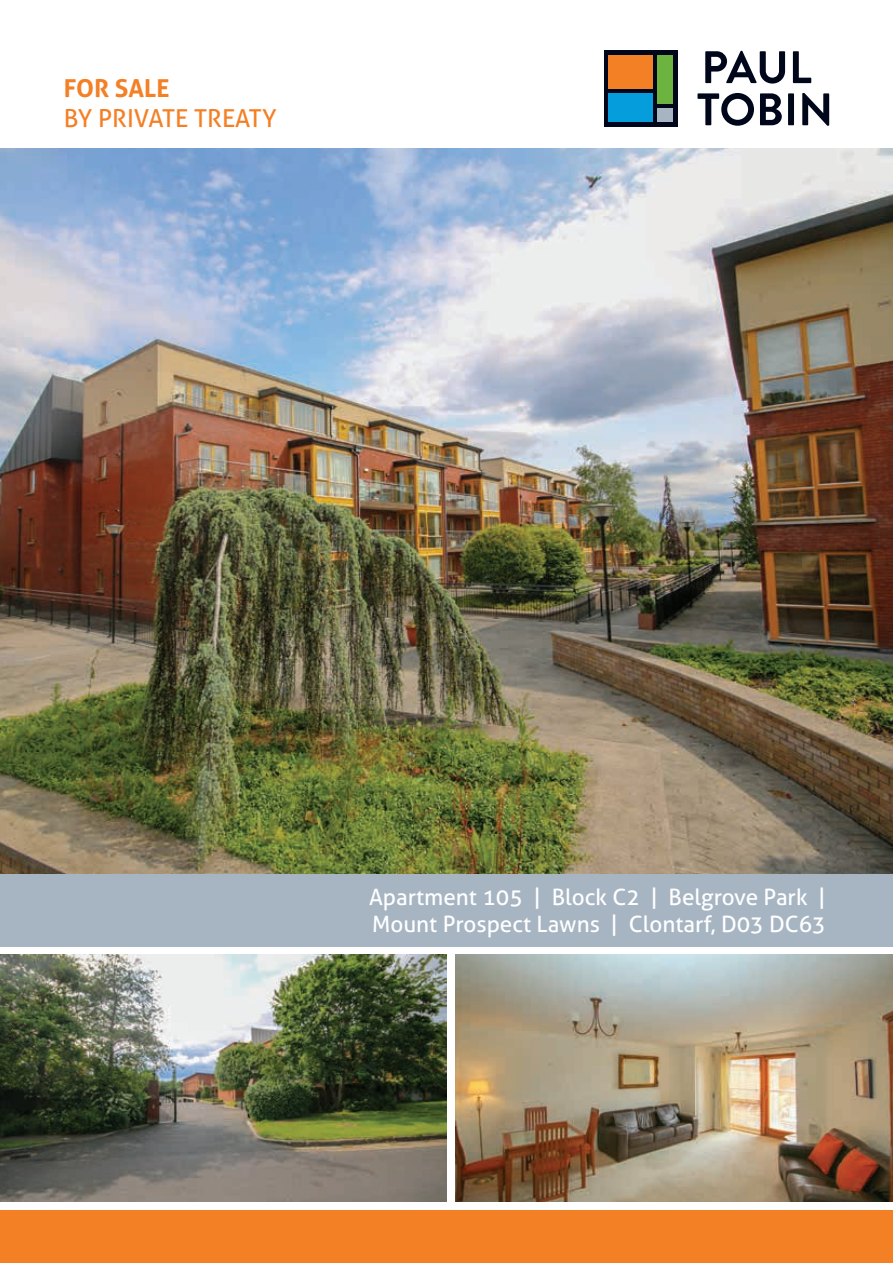
<style>
.page{position:relative;width:893px;height:1263px;background:#fff}
.page>*{position:absolute;margin:0;border:0;box-sizing:border-box;transform-origin:0 0}
.t1{font:24.75px "Aller";color:#f48026}
.t2{font:700 24.75px "Aller";color:#f48026}
.t3{font:22.5px/27px "Aller";color:#fff}
</style>
<div class="page">
<img style="left:0;top:149px;width:893px;height:725px">
<div style="left:0;top:1211px;width:893px;height:52px;background:#f48026"></div>
<div style="left:0;top:874px;width:893px;height:73px;background:#a7b5c3"></div>
<img style="left:455px;top:955px;width:438px;height:247px">
<img style="left:0;top:955px;width:446px;height:247px">
<svg style="left:705px;top:51px;width:80px;height:33px"></svg>
<svg style="left:793px;top:51px;width:18px;height:32px"></svg>
<svg style="left:697px;top:93px;width:57px;height:33px"></svg>
<svg style="left:760px;top:93px;width:22px;height:32px"></svg>
<div style="left:788px;top:93px;width:6px;height:32px;background:#01071a"></div>
<svg style="left:802px;top:93px;width:27px;height:33px"></svg>
<div style="left:604px;top:50px;width:74px;height:77px;background:#01071a"></div>
<div style="left:608px;top:55px;width:45px;height:34px;background:#f48026"></div>
<div style="left:608px;top:93px;width:45px;height:29px;background:#069ddc"></div>
<div style="left:657px;top:55px;width:16px;height:49px;background:#6cb43f"></div>
<div style="left:657px;top:108px;width:16px;height:14px;background:#a7b5c3"></div>
<p class="t2" style="left:64px;top:73px;width:107px">FOR SALE</p>
<p class="t1" style="left:64px;top:103px;width:214px">BY PRIVATE TREATY</p>
<p class="t3" style="left:369px;top:884px;width:458px">Apartment 105 | Block C2 | Belgrove Park |<br>Mount Prospect Lawns | Clontarf, D03 DC63</p>
</div>
